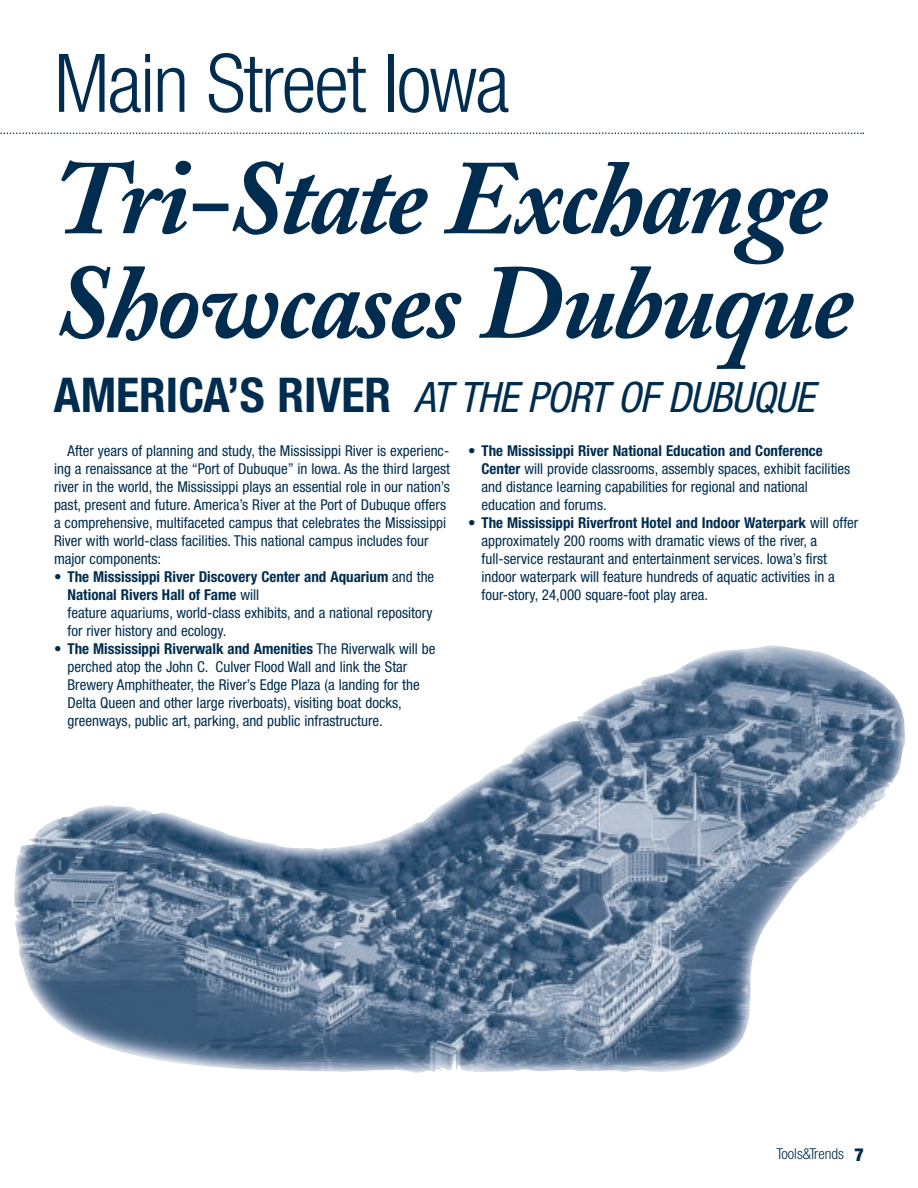
<style>
.page{position:relative;width:918px;height:1188px;background:#fff}
.page>*{position:absolute;margin:0;border:0;box-sizing:border-box;transform-origin:0 0}
.t1{font:italic 700 105px/104.4px "Adobe Caslon";letter-spacing:-.025em;color:#002d4f}
.t2{font:300 condensed 81px "Helvetica Neue";letter-spacing:-.025em;color:#002d4f}
.t3{font:italic condensed 42px "Helvetica Neue";color:#002d4f}
.t4{font:condensed 15px/18px "Helvetica Neue";color:#002d4f}
.t5{font:300 condensed 15px "Helvetica Neue";color:#002d4f}
.s1{font-weight:700;font-style:normal;font-size:48px}
.s2{font-weight:700}
.s3{font-weight:900;font-size:18px}
</style>
<div class="page">
<svg style="left:0;top:132px;width:864px;height:2px"></svg>
<img style="left:14px;top:645px;width:892px;height:428px">
<h2 class="t2" style="left:54px;top:54px;width:457px">Main Street Iowa</h2>
<h1 class="t1" style="left:54px;top:158px;width:801px">Tri-State Exchange<br>Showcases Dubuque</h1>
<h3 class="t3" style="left:54px;top:382px;width:770px"><span class="s1">AMERICA’S RIVER</span> AT THE PORT OF DUBUQUE</h3>
<p class="t4" style="left:54px;top:443px;width:398px;text-indent:14px">After years of planning and study, the Mississippi River is experienc&shy;ing a renaissance at the “Port of Dubuque” in Iowa. As the third largest river in the world, the Mississippi plays an essential role in our nation’s past, present and future. America’s River at the Port of Dubuque offers a comprehensive, multifaceted campus that celebrates the Mississippi River with world-class facilities. This national campus includes four major components:</p>
<p class="t4" style="left:68px;top:569px;width:368px;text-indent:-14px">• <span class="s2">The Mississippi River Discovery Center and Aquarium</span> and the <span class="s2">National Rivers Hall of Fame</span> will<br>feature aquariums, world-class exhibits, and a national repository for river history and ecology.</p>
<p class="t4" style="left:68px;top:641px;width:370px;text-indent:-14px">• <span class="s2">The Mississippi Riverwalk and Amenities</span> The Riverwalk will be perched atop the John C. Culver Flood Wall and link the Star Brewery Amphitheater, the River’s Edge Plaza (a landing for the Delta Queen and other large riverboats), visiting boat docks, greenways, public art, parking, and public infrastructure.</p>
<p class="t4" style="left:482px;top:443px;width:370px;text-indent:-14px">• <span class="s2">The Mississippi River National Education and Conference Center</span> will provide classrooms, assembly spaces, exhibit facilities and distance learning capabilities for regional and national education and forums.</p>
<p class="t4" style="left:482px;top:515px;width:378px;text-indent:-14px">• <span class="s2">The Mississippi Riverfront Hotel and Indoor Waterpark</span> will offer approximately 200 rooms with dramatic views of the river, a full-service restaurant and entertainment services. Iowa’s first indoor waterpark will feature hundreds of aquatic activities in a four-story, 24,000 square-foot play area.</p>
<p class="t5" style="left:777px;top:1149px;width:89px">Tools&amp;Trends <span class="s3">7</span></p>
</div>
